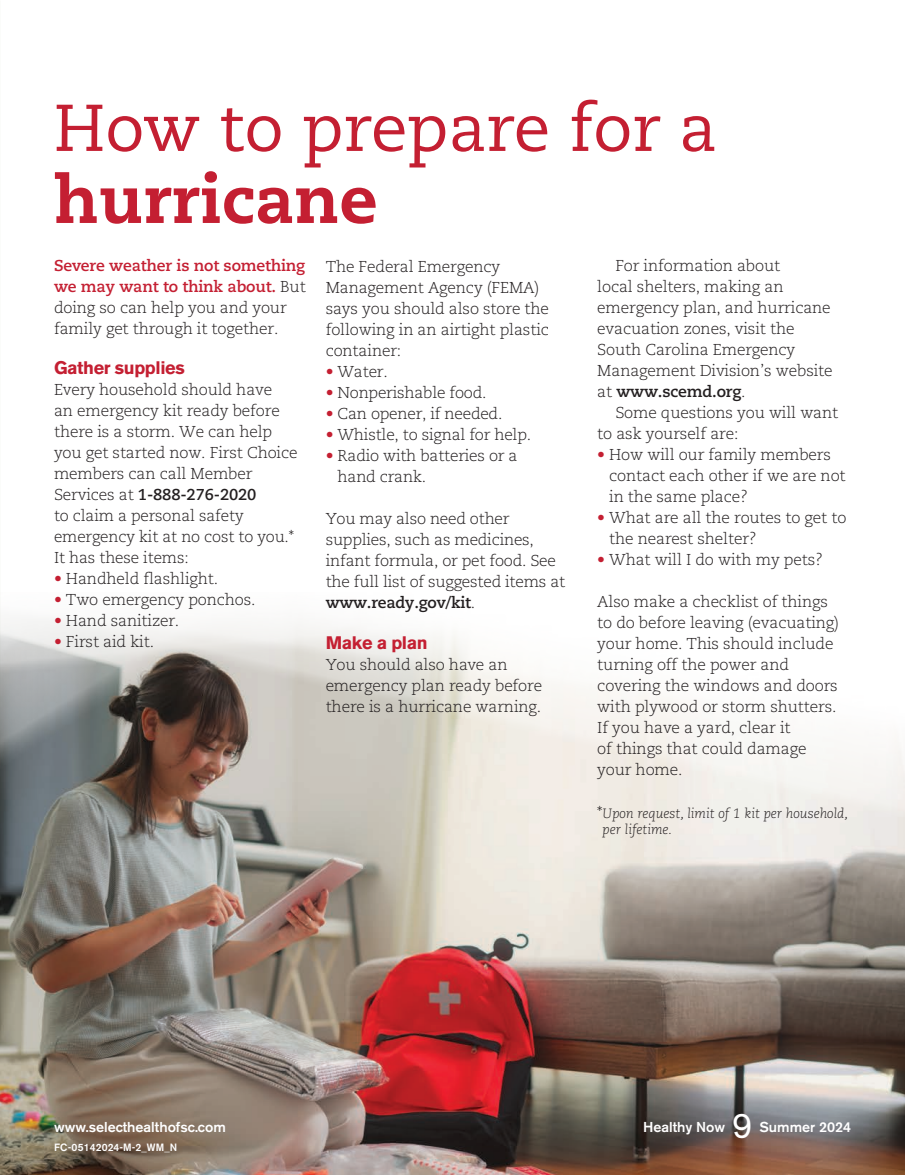
<style>
.page{position:relative;width:905px;height:1175px;background:#fff}
.page>*{position:absolute;margin:0;border:0;box-sizing:border-box;transform-origin:0 0}
.t1{font:66px "Caecilia LT Std";color:#c41f32}
.t2{font:800 66px "Caecilia LT Std";color:#c41f32}
.t3{font:35.7px "Akz Gro B Eotf";color:#fff}
.t4{font:700 18px "Akz Gro B Eotf";letter-spacing:-.02em;color:#c41f32}
.t5{font:300 15.75px/21px "Caecilia LT Std";letter-spacing:-.01em;color:#231f20}
.t6{font:14.25px "Akz Gro B Eotf Med";color:#fff}
.t7{font:italic 300 13.5px/16.5px "Caecilia LT Std";color:#231f20}
.t8{font:10.5px "Akz Gro B Eotf Med";letter-spacing:.015em;color:#fff}
.s1{color:#c41f32}
.s2{font-weight:700}
.s3{font-weight:700;color:#c41f32}
.s4{font-style:normal;font-size:15.75px}
</style>
<div class="page">
<img style="left:0;top:610px;width:904px;height:564px">
<h1 class="t1" style="left:54px;top:90px;width:664px">How to prepare for a</h1>
<h1 class="t2" style="left:54px;top:159px;width:325px">hurricane</h1>
<p class="t5" style="left:326px;top:257px;width:225px">The Federal Emergency<br>Management Agency (FEMA) says you should also store the following in an airtight plastic container:</p>
<p class="t5" style="left:326px;top:361px;width:64px"><span class="s1">•</span> Water.</p>
<p class="t5" style="left:326px;top:382px;width:162px"><span class="s1">•</span> Nonperishable food.</p>
<p class="t5" style="left:326px;top:403px;width:178px"><span class="s1">•</span> Can opener, if needed.</p>
<p class="t5" style="left:326px;top:424px;width:207px"><span class="s1">•</span> Whistle, to signal for help.</p>
<p class="t5" style="left:337px;top:445px;width:181px;text-indent:-12px"><span class="s1">•</span> Radio with batteries or a hand crank.</p>
<p class="t5" style="left:326px;top:508px;width:241px">You may also need other supplies, such as medicines, infant formula, or pet food. See the full list of suggested items at <span class="s2">www.ready.gov/kit</span>.</p>
<p class="t4" style="left:326px;top:632px;width:104px">Make a plan</p>
<p class="t5" style="left:326px;top:654px;width:218px">You should also have an emergency plan ready before there is a hurricane warning.</p>
<p class="t5" style="left:54px;top:255px;width:253px"><span class="s3">Severe weather is not something we may want to think about.</span> But doing so can help you and your family get through it together.</p>
<p class="t4" style="left:54px;top:357px;width:132px">Gather supplies</p>
<p class="t5" style="left:54px;top:380px;width:245px">Every household should have<br>an emergency kit ready before there is a storm. We can help you get started now. First Choice members can call Member<br>Services at <span class="s2">1-888-276-2020<br></span>to claim a personal safety emergency kit at no cost to you.*<br>It has these items:</p>
<p class="t5" style="left:54px;top:569px;width:166px"><span class="s1">•</span> Handheld flashlight.</p>
<p class="t5" style="left:54px;top:590px;width:203px"><span class="s1">•</span> Two emergency ponchos.</p>
<p class="t5" style="left:54px;top:610px;width:127px"><span class="s1">•</span> Hand sanitizer.</p>
<p class="t5" style="left:54px;top:631px;width:102px"><span class="s1">•</span> First aid kit.</p>
<p class="t5" style="left:597px;top:256px;width:237px;text-indent:18px">For information about<br>local shelters, making an emergency plan, and hurricane evacuation zones, visit the<br>South Carolina Emergency<br>Management Division’s website at <span class="s2">www.scemd.org</span>.</p>
<p class="t5" style="left:597px;top:403px;width:242px;text-indent:18px">Some questions you will want to ask yourself are:</p>
<p class="t5" style="left:609px;top:445px;width:238px;text-indent:-12px"><span class="s1">•</span> How will our family members contact each other if we are not in the same place?</p>
<p class="t5" style="left:609px;top:508px;width:239px;text-indent:-12px"><span class="s1">•</span> What are all the routes to get to the nearest shelter?</p>
<p class="t5" style="left:597px;top:550px;width:227px"><span class="s1">•</span> What will I do with my pets?</p>
<p class="t5" style="left:597px;top:592px;width:243px">Also make a checklist of things to do before leaving (evacuating) your home. This should include turning off the power and covering the windows and doors with plywood or storm shutters.<br>If you have a yard, clear it<br>of things that could damage your home.</p>
<p class="t7" style="left:602px;top:805px;width:247px;text-indent:-5px"><span class="s4">*</span>Upon request, limit of 1 kit per household, per lifetime.</p>
<p class="t6" style="left:643px;top:1118px;width:84px">Healthy Now</p>
<h2 class="t3" style="left:732px;top:1104px;width:22px">9</h2>
<p class="t6" style="left:54px;top:1118px;width:173px">www.selecthealthofsc.com</p>
<p class="t6" style="left:759px;top:1118px;width:93px">Summer 2024</p>
<p class="t8" style="left:54px;top:1140px;width:125px">FC-05142024-M-2_WM_N</p>
</div>
